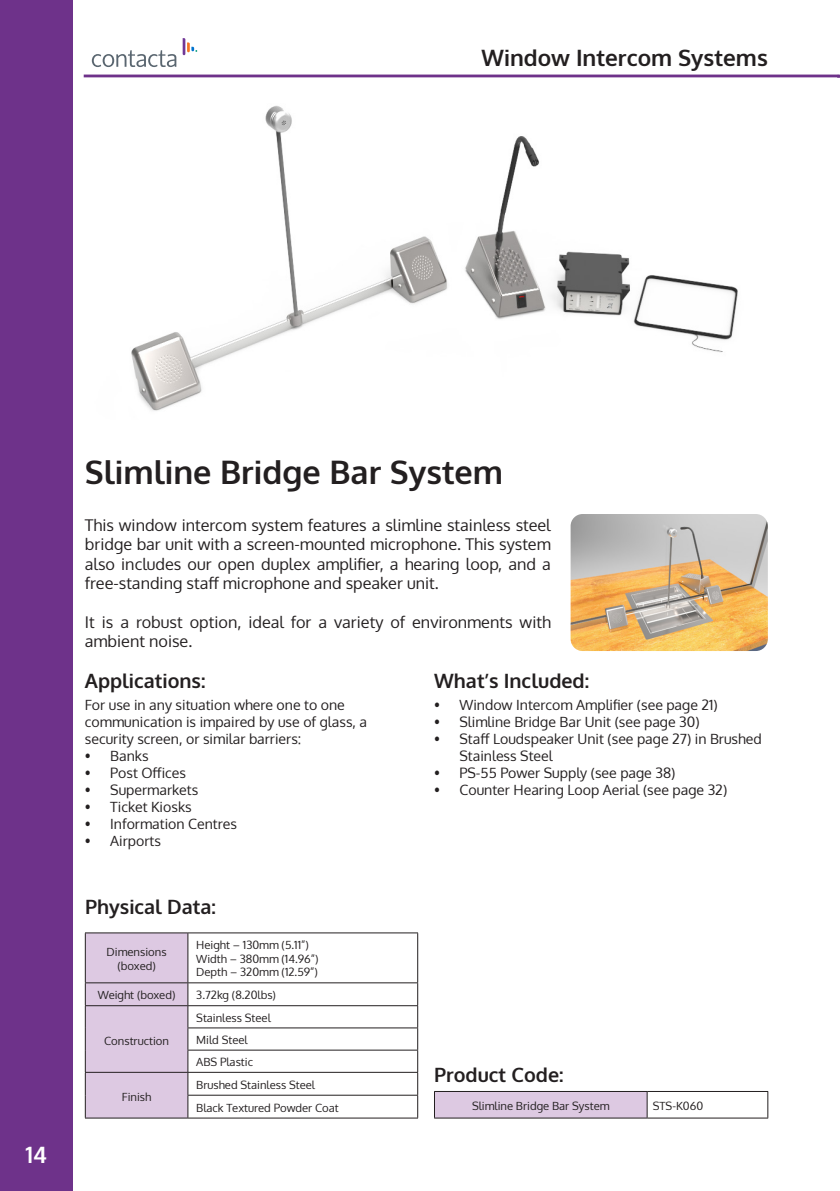
<style>
.page{position:relative;width:840px;height:1191px;background:#fff}
.page>*{position:absolute;margin:0;border:0;box-sizing:border-box;transform-origin:0 0}
.t1{font:700 32.4px "Oxygen";color:#231f20}
.t2{font:700 22.6px "Oxygen";color:#231f20}
.t3{font:700 22.6px "Oxygen";color:#fff}
.t4{font:700 19.8px "Oxygen";color:#231f20}
.t5{font:16.2px/19.4px "Oxygen";color:#231f20;text-align:justify}
.t6{font:14px/17px "Oxygen";color:#231f20}
.t7{font:11.2px/13.6px "Oxygen";color:#231f20;text-align:center}
</style>
<div class="page">
<hr style="left:84px;top:75px;width:755px;height:2px;background:#6e328a">
<div style="left:0;top:0;width:73px;height:1191px;background:#6e328a"></div>
<hr style="left:85px;top:932px;width:103px;height:1px;background:#231f20">
<hr style="left:188px;top:932px;width:230px;height:1px;background:#231f20">
<hr style="left:417px;top:933px;width:1px;height:49px;background:#231f20">
<hr style="left:188px;top:982px;width:230px;height:1px;background:#231f20">
<hr style="left:188px;top:1005px;width:230px;height:1px;background:#231f20">
<hr style="left:187px;top:1027px;width:231px;height:1px;background:#231f20">
<hr style="left:187px;top:1049px;width:231px;height:1px;background:#231f20">
<hr style="left:188px;top:1072px;width:230px;height:1px;background:#231f20">
<hr style="left:187px;top:1094px;width:231px;height:1px;background:#231f20">
<div style="left:85px;top:933px;width:103px;height:185px;background:#ddc9e2"></div>
<svg style="left:417px;top:983px;width:1px;height:134px"></svg>
<hr style="left:188px;top:1117px;width:230px;height:1px;background:#231f20">
<img style="left:131px;top:105px;width:607px;height:306px">
<img style="left:570px;top:514px;width:197px;height:137px">
<div style="left:434px;top:1091px;width:212px;height:27px;background:#ddc9e2"></div>
<hr style="left:434px;top:1091px;width:212px;height:1px;background:#231f20">
<svg style="left:434px;top:1091px;width:1px;height:26px"></svg>
<hr style="left:646px;top:1091px;width:121px;height:1px;background:#231f20">
<svg style="left:646px;top:1092px;width:1px;height:25px"></svg>
<svg style="left:767px;top:1091px;width:1px;height:26px"></svg>
<hr style="left:434px;top:1117px;width:212px;height:1px;background:#231f20">
<hr style="left:646px;top:1117px;width:121px;height:1px;background:#231f20">
<svg style="left:92px;top:50px;width:84px;height:17px"></svg>
<svg style="left:182px;top:38px;width:15px;height:17px"></svg>
<p class="t2" style="left:481px;top:43px;width:288px">Window Intercom Systems</p>
<p class="t3" style="left:26px;top:1140px;width:23px">14</p>
<p class="t1" style="left:85px;top:451px;width:419px">Slimline Bridge Bar System</p>
<p class="t5" style="left:85px;top:515px;width:467px">This window intercom system features a slimline stainless steel bridge bar unit with a screen-mounted microphone. This system also includes our open duplex amplifier, a hearing loop, and a free-standing staff microphone and speaker unit.</p>
<p class="t5" style="left:85px;top:612px;width:467px">It is a robust option, ideal for a variety of environments with ambient noise.</p>
<p class="t4" style="left:85px;top:668px;width:122px">Applications:</p>
<p class="t6" style="left:85px;top:697px;width:283px">For use in any situation where one to one communication is impaired by use of glass, a security screen, or similar barriers:</p>
<p class="t6" style="left:85px;top:747px;width:65px">• Banks</p>
<p class="t6" style="left:85px;top:764px;width:103px">• Post Offices</p>
<p class="t6" style="left:85px;top:781px;width:115px">• Supermarkets</p>
<p class="t6" style="left:85px;top:798px;width:108px">• Ticket Kiosks</p>
<p class="t6" style="left:85px;top:815px;width:153px">• Information Centres</p>
<p class="t6" style="left:85px;top:832px;width:78px">• Airports</p>
<p class="t4" style="left:85px;top:894px;width:132px">Physical Data:</p>
<p class="t7" style="left:107px;top:945px;width:61px">Dimensions (boxed)</p>
<p class="t7" style="left:196px;top:938px;width:114px">Height – 130mm (5.11”)</p>
<p class="t7" style="left:196px;top:952px;width:124px">Width – 380mm (14.96”)</p>
<p class="t7" style="left:196px;top:965px;width:123px">Depth – 320mm (12.59”)</p>
<p class="t7" style="left:98px;top:988px;width:79px">Weight (boxed)</p>
<p class="t7" style="left:196px;top:988px;width:81px">3.72kg (8.20lbs)</p>
<p class="t7" style="left:104px;top:1034px;width:66px">Construction</p>
<p class="t7" style="left:196px;top:1011px;width:76px">Stainless Steel</p>
<p class="t7" style="left:196px;top:1033px;width:53px">Mild Steel</p>
<p class="t7" style="left:196px;top:1055px;width:58px">ABS Plastic</p>
<p class="t7" style="left:122px;top:1090px;width:31px">Finish</p>
<p class="t7" style="left:196px;top:1078px;width:120px">Brushed Stainless Steel</p>
<p class="t7" style="left:196px;top:1100px;width:144px">Black Textured Powder Coat</p>
<p class="t4" style="left:434px;top:668px;width:156px">What’s Included:</p>
<p class="t6" style="left:434px;top:697px;width:285px">• Window Intercom Amplifier (see page 21)</p>
<p class="t6" style="left:434px;top:714px;width:267px">• Slimline Bridge Bar Unit (see page 30)</p>
<p class="t6" style="left:459px;top:730px;width:303px;text-indent:-25px">• Staff Loudspeaker Unit (see page 27) in Brushed<br>Stainless Steel</p>
<p class="t6" style="left:434px;top:764px;width:243px">• PS-55 Power Supply (see page 38)</p>
<p class="t6" style="left:434px;top:781px;width:294px">• Counter Hearing Loop Aerial (see page 32)</p>
<p class="t4" style="left:434px;top:1062px;width:131px">Product Code:</p>
<p class="t7" style="left:472px;top:1098px;width:139px">Slimline Bridge Bar System</p>
<p class="t7" style="left:652px;top:1098px;width:52px">STS-K060</p>
</div>
